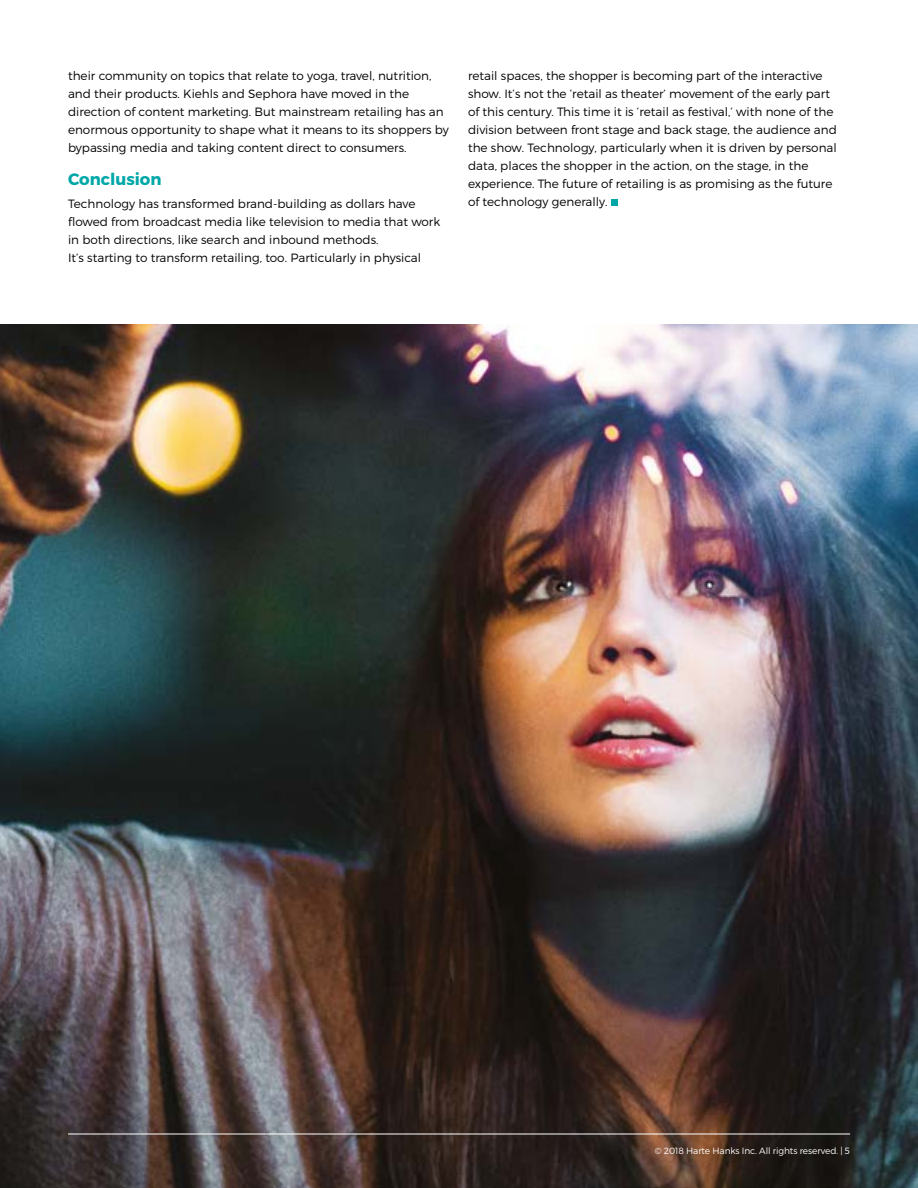
<style>
.page{position:relative;width:918px;height:1188px;background:#fff}
.page>*{position:absolute;margin:0;border:0;box-sizing:border-box;transform-origin:0 0}
.t1{font:700 16.5px "Montserrat";color:#00a7a8}
.t2{font:300 12px/18px "Montserrat";color:#000}
.t3{font:300 9px "Montserrat";letter-spacing:-.01em;color:#fff}
</style>
<div class="page">
<img style="left:0;top:324px;width:918px;height:864px">
<hr style="left:68px;top:1134px;width:782px;height:1px;background:#fff">
<div style="left:612px;top:199px;width:6px;height:7px;background:#00a7a8"></div>
<p class="t2" style="left:68px;top:66px;width:382px">their community on topics that relate to yoga, travel, nutrition, and their products. Kiehls and Sephora have moved in the direction of content marketing. But mainstream retailing has an enormous opportunity to shape what it means to its shoppers by bypassing media and taking content direct to consumers.</p>
<h1 class="t1" style="left:68px;top:169px;width:95px">Conclusion</h1>
<p class="t2" style="left:68px;top:194px;width:374px">Technology has transformed brand-building as dollars have flowed from broadcast media like television to media that work in both directions, like search and inbound methods.<br>It’s starting to transform retailing, too. Particularly in physical</p>
<p class="t2" style="left:468px;top:66px;width:370px">retail spaces, the shopper is becoming part of the interactive show. It’s not the ‘retail as theater’ movement of the early part of this century. This time it is ‘retail as festival,’ with none of the division between front stage and back stage, the audience and the show. Technology, particularly when it is driven by personal data, places the shopper in the action, on the stage, in the experience. The future of retailing is as promising as the future of technology generally.</p>
<p class="t3" style="left:655px;top:1145px;width:197px">© 2018 Harte Hanks Inc. All rights reserved. | 5</p>
</div>
